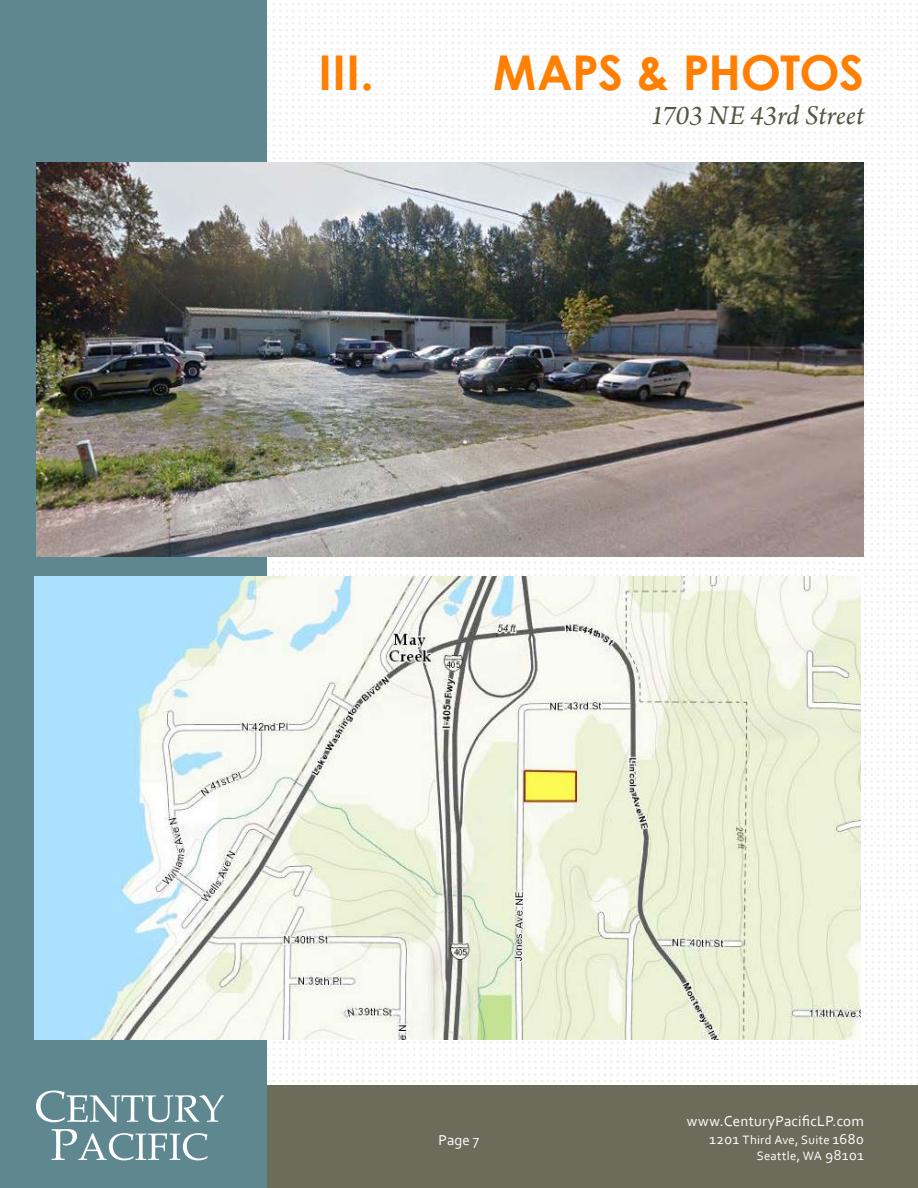
<style>
.page{position:relative;width:918px;height:1188px;background:#fff}
.page>*{position:absolute;margin:0;border:0;box-sizing:border-box;transform-origin:0 0}
.t1{font:700 48px "Century Gothic";letter-spacing:-.015em;color:#ff7f02}
.t2{font:italic 28.5px "Arno Pro";color:#545441}
.t3{font:15px "Corbel";letter-spacing:.015em;color:#fff}
.t4{font:12.75px/16.5px "Corbel";letter-spacing:.02em;color:#fff;text-align:right}
.s1{font-size:15px}
</style>
<div class="page">
<img style="left:267px;top:3px;width:651px;height:1082px">
<div style="left:0;top:1086px;width:918px;height:102px;background:#6c6c5b"></div>
<div style="left:0;top:0;width:267px;height:1188px;background:#5e878f"></div>
<svg style="left:36px;top:1091px;width:188px;height:31px"></svg>
<svg style="left:52px;top:1129px;width:156px;height:31px"></svg>
<img style="left:34px;top:576px;width:826px;height:464px">
<img style="left:36px;top:162px;width:828px;height:395px">
<h1 class="t1" style="left:319px;top:36px;width:57px">III.</h1>
<h1 class="t1" style="left:493px;top:36px;width:372px">MAPS &amp; PHOTOS</h1>
<h2 class="t2" style="left:651px;top:99px;width:215px">1703 NE 43rd Street</h2>
<p class="t3" style="left:439px;top:1131px;width:42px">Page 7</p>
<p class="t3" style="left:687px;top:1111px;width:179px">www.CenturyPacificLP.com</p>
<p class="t4" style="left:709px;top:1131px;width:156px"><span class="s1">1201</span> Third Ave, Suite <span class="s1">1680<br></span>Seattle, WA <span class="s1">98101</span></p>
</div>
